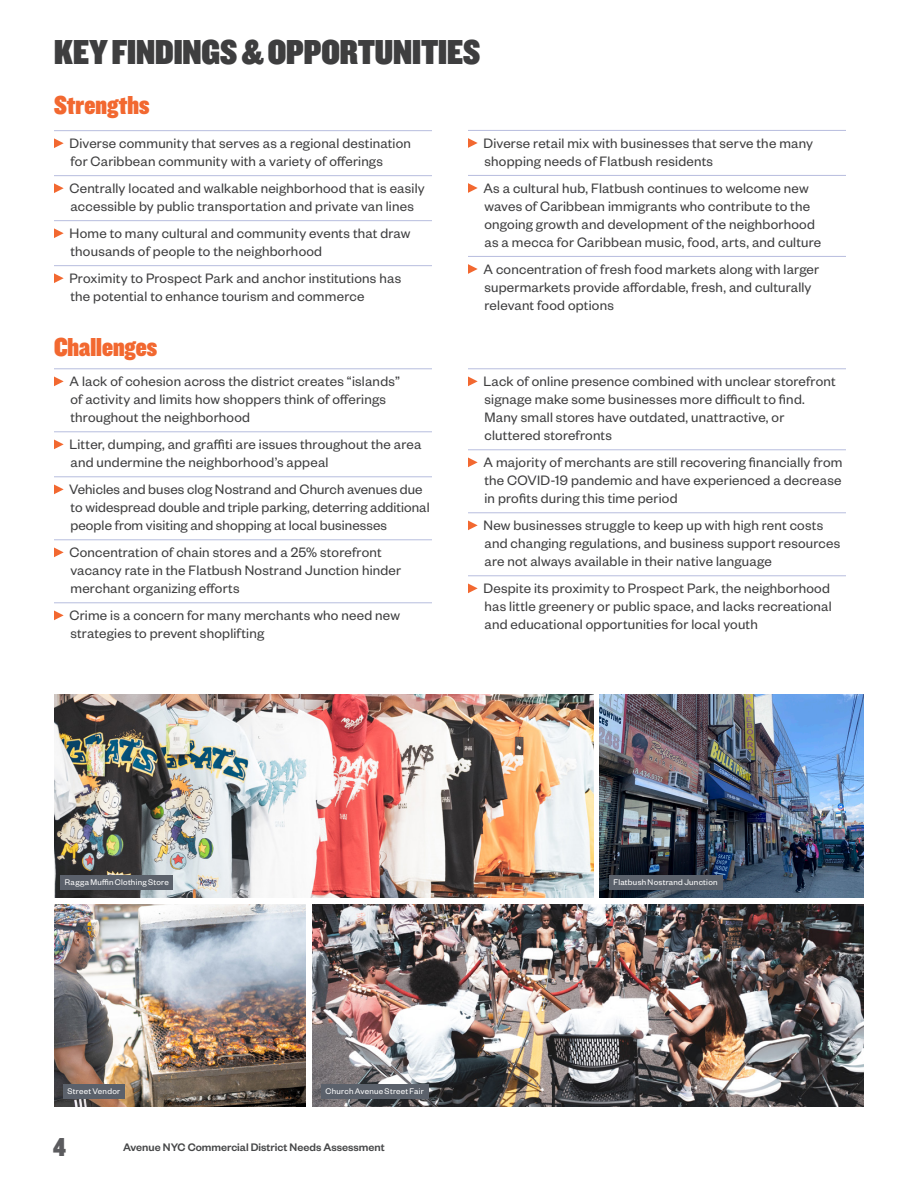
<style>
.page{position:relative;width:918px;height:1188px;background:#fff}
.page>*{position:absolute;margin:0;border:0;box-sizing:border-box;transform-origin:0 0}
.Header_2{font:36px "Knockout HTF90 Ultmt Welterwt";color:#3e3e3f}
.t1{font:27px "Knockout HTF90 Ultmt Welterwt";letter-spacing:.005em;color:#f26830}
.t2{font:27px "Knockout HTF90 Ultmt Welterwt";color:#5b5b5e}
.BList___10_5_Alterna{font:15px/18px "Founders Grotesk";letter-spacing:.015em;color:#3e3e3f}
.t3{font:500 12px "Founders Grotesk";color:#464748}
.Photo_Caption_On_Pho{font:9px "Founders Grotesk";letter-spacing:.03em;color:#fff}
</style>
<div class="page">
<hr style="left:54px;top:369px;width:378px;height:1px;background:#b7bdde">
<hr style="left:54px;top:432px;width:378px;height:1px;background:#b7bdde">
<hr style="left:54px;top:477px;width:378px;height:1px;background:#b7bdde">
<hr style="left:54px;top:540px;width:378px;height:1px;background:#b7bdde">
<hr style="left:54px;top:603px;width:378px;height:1px;background:#b7bdde">
<svg style="left:54px;top:377px;width:10px;height:9px"></svg>
<svg style="left:54px;top:440px;width:10px;height:9px"></svg>
<svg style="left:54px;top:485px;width:10px;height:9px"></svg>
<svg style="left:54px;top:548px;width:10px;height:9px"></svg>
<svg style="left:54px;top:611px;width:10px;height:9px"></svg>
<hr style="left:468px;top:369px;width:378px;height:1px;background:#b7bdde">
<hr style="left:468px;top:450px;width:378px;height:1px;background:#b7bdde">
<hr style="left:468px;top:513px;width:378px;height:1px;background:#b7bdde">
<hr style="left:468px;top:576px;width:378px;height:1px;background:#b7bdde">
<svg style="left:468px;top:376px;width:10px;height:10px"></svg>
<svg style="left:468px;top:458px;width:10px;height:9px"></svg>
<svg style="left:468px;top:520px;width:10px;height:10px"></svg>
<svg style="left:468px;top:584px;width:10px;height:9px"></svg>
<img style="left:54px;top:695px;width:540px;height:202px">
<img style="left:600px;top:695px;width:264px;height:202px">
<div style="left:60px;top:875px;width:113px;height:15px;background:#5b616b"></div>
<div style="left:609px;top:875px;width:113px;height:15px;background:#5b616b"></div>
<img style="left:312px;top:904px;width:552px;height:203px">
<img style="left:54px;top:904px;width:252px;height:203px">
<div style="left:63px;top:1084px;width:62px;height:15px;background:#5b616b"></div>
<div style="left:321px;top:1084px;width:107px;height:15px;background:#5b616b"></div>
<hr style="left:54px;top:130px;width:378px;height:1px;background:#b7bdde">
<hr style="left:54px;top:175px;width:378px;height:1px;background:#b7bdde">
<hr style="left:54px;top:220px;width:378px;height:1px;background:#b7bdde">
<hr style="left:54px;top:265px;width:378px;height:1px;background:#b7bdde">
<svg style="left:54px;top:138px;width:10px;height:10px"></svg>
<svg style="left:54px;top:183px;width:10px;height:10px"></svg>
<svg style="left:54px;top:228px;width:10px;height:10px"></svg>
<svg style="left:54px;top:273px;width:10px;height:10px"></svg>
<hr style="left:468px;top:130px;width:378px;height:1px;background:#b7bdde">
<hr style="left:468px;top:175px;width:378px;height:1px;background:#b7bdde">
<hr style="left:468px;top:256px;width:378px;height:1px;background:#b7bdde">
<svg style="left:468px;top:138px;width:10px;height:10px"></svg>
<svg style="left:468px;top:183px;width:10px;height:10px"></svg>
<svg style="left:468px;top:264px;width:10px;height:10px"></svg>
<p class="Header_2" style="left:54px;top:33px;width:428px">KEY FINDINGS &amp; OPPORTUNITIES</p>
<p class="t1" style="left:54px;top:90px;width:97px">Strengths</p>
<p class="BList___10_5_Alterna" style="left:70px;top:134px;width:343px">Diverse community that serves as a regional destination for Caribbean community with a variety of offerings</p>
<p class="BList___10_5_Alterna" style="left:70px;top:179px;width:357px">Centrally located and walkable neighborhood that is easily accessible by public transportation and private van lines</p>
<p class="BList___10_5_Alterna" style="left:70px;top:224px;width:343px">Home to many cultural and community events that draw thousands of people to the neighborhood</p>
<p class="BList___10_5_Alterna" style="left:70px;top:269px;width:333px">Proximity to Prospect Park and anchor institutions has the potential to enhance tourism and commerce</p>
<p class="BList___10_5_Alterna" style="left:484px;top:133px;width:331px">Diverse retail mix with businesses that serve the many shopping needs of Flatbush residents</p>
<p class="BList___10_5_Alterna" style="left:484px;top:178px;width:339px">As a cultural hub, Flatbush continues to welcome new waves of Caribbean immigrants who contribute to the ongoing growth and development of the neighborhood as a mecca for Caribbean music, food, arts, and culture</p>
<p class="BList___10_5_Alterna" style="left:484px;top:259px;width:337px">A concentration of fresh food markets along with larger supermarkets provide affordable, fresh, and culturally relevant food options</p>
<p class="t1" style="left:54px;top:333px;width:105px">Challenges</p>
<p class="BList___10_5_Alterna" style="left:70px;top:372px;width:332px">A lack of cohesion across the district creates “islands” of activity and limits how shoppers think of offerings throughout the neighborhood</p>
<p class="BList___10_5_Alterna" style="left:70px;top:435px;width:353px">Litter, dumping, and graffiti are issues throughout the area and undermine the neighborhood’s appeal</p>
<p class="BList___10_5_Alterna" style="left:69px;top:480px;width:362px">Vehicles and buses clog Nostrand and Church avenues due to widespread double and triple parking, deterring additional people from visiting and shopping at local businesses</p>
<p class="BList___10_5_Alterna" style="left:70px;top:543px;width:333px">Concentration of chain stores and a 25% storefront vacancy rate in the Flatbush Nostrand Junction hinder merchant organizing efforts</p>
<p class="BList___10_5_Alterna" style="left:70px;top:606px;width:332px">Crime is a concern for many merchants who need new strategies to prevent shoplifting</p>
<p class="BList___10_5_Alterna" style="left:484px;top:372px;width:354px">Lack of online presence combined with unclear storefront signage make some businesses more difficult to find.<br>Many small stores have outdated, unattractive, or cluttered storefronts</p>
<p class="BList___10_5_Alterna" style="left:484px;top:453px;width:361px;text-align:justify">A majority of merchants are still recovering financially from the COVID-19 pandemic and have experienced a decrease in profits during this time period</p>
<p class="BList___10_5_Alterna" style="left:484px;top:516px;width:358px">New businesses struggle to keep up with high rent costs and changing regulations, and business support resources are not always available in their native language</p>
<p class="BList___10_5_Alterna" style="left:484px;top:579px;width:350px;text-align:justify">Despite its proximity to Prospect Park, the neighborhood has little greenery or public space, and lacks recreational and educational opportunities for local youth</p>
<p class="Photo_Caption_On_Pho" style="left:65px;top:877px;width:105px">Ragga Muffin Clothing Store</p>
<p class="Photo_Caption_On_Pho" style="left:614px;top:877px;width:106px">Flatbush Nostrand Junction</p>
<p class="Photo_Caption_On_Pho" style="left:68px;top:1086px;width:54px">Street Vendor</p>
<p class="Photo_Caption_On_Pho" style="left:326px;top:1086px;width:100px">Church Avenue Street Fair</p>
<h2 class="t2" style="left:53px;top:1133px;width:14px">4</h2>
<p class="t3" style="left:123px;top:1140px;width:263px">Avenue NYC Commercial District Needs Assessment</p>
</div>
